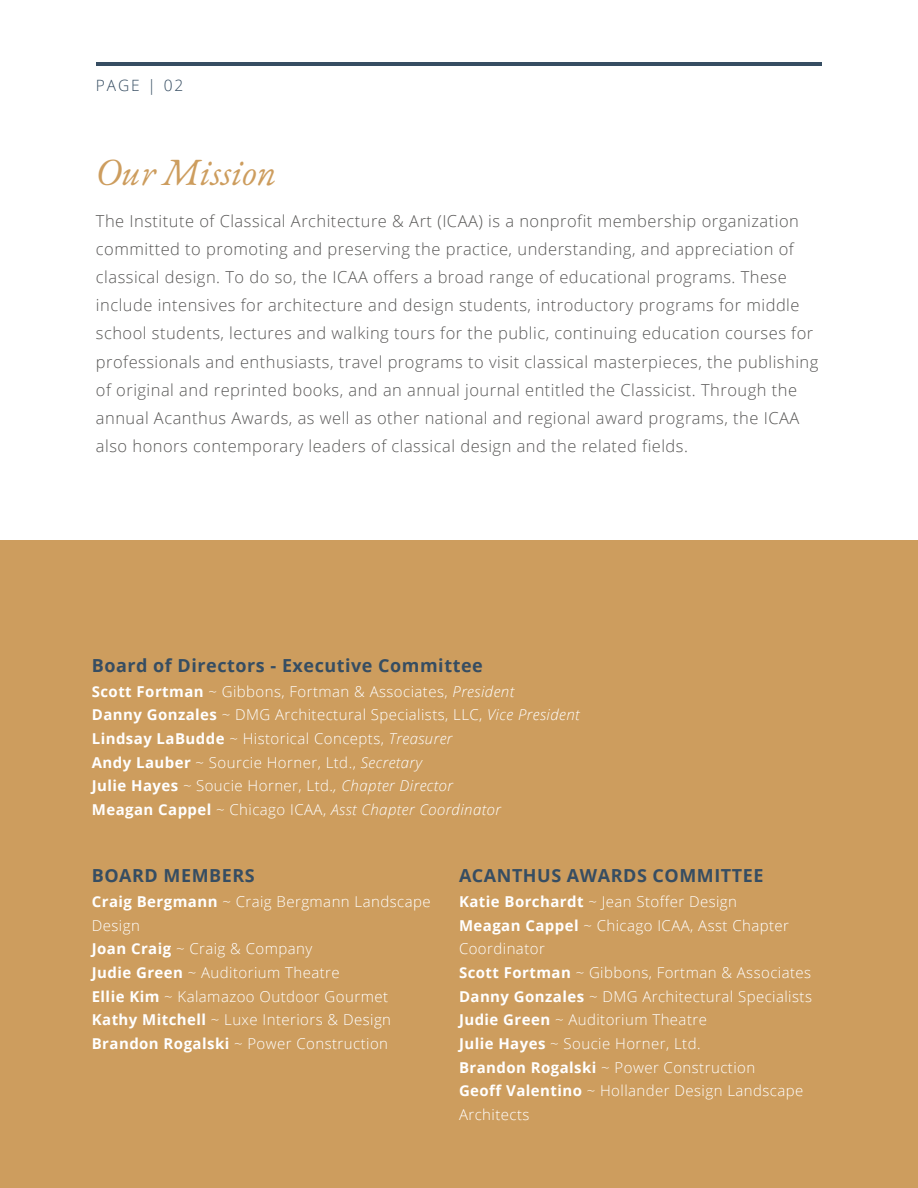
<style>
.page{position:relative;width:918px;height:1188px;background:#fff}
.page>*{position:absolute;margin:0;border:0;box-sizing:border-box;transform-origin:0 0}
.t1{font:italic 37.5px "EB Garamond";color:#cd9d5e}
.t2{font:700 18px "Open Sans";letter-spacing:.03em;color:#364d62}
.t3{font:300 16.5px/28.2px "Open Sans";letter-spacing:.03em;color:#585756}
.t4{font:300 15.6px "Open Sans";letter-spacing:.12em;color:#364d62}
.t5{font:300 15px/23.7px "Open Sans";letter-spacing:.03em;color:#fff}
.t6{font:italic 300 15px "Open Sans";letter-spacing:.03em;color:#fff}
.s1{font-weight:700}
.s2{font-style:italic}
.s3{font-weight:700;font-style:normal}
.s4{font-style:normal}
</style>
<div class="page">
<hr style="left:96px;top:62px;width:726px;height:4px;background:#364d62">
<div style="left:0;top:540px;width:918px;height:648px;background:#cd9d5e"></div>
<p class="t4" style="left:96px;top:74px;width:89px">PAGE | 02</p>
<p class="t1" style="left:96px;top:148px;width:182px">Our Mission</p>
<p class="t3" style="left:96px;top:206px;width:724px">The Institute of Classical Architecture &amp; Art (ICAA) is a nonprofit membership organization committed to promoting and preserving the practice, understanding, and appreciation of classical design. To do so, the ICAA offers a broad range of educational programs. These include intensives for architecture and design students, introductory programs for middle school students, lectures and walking tours for the public, continuing education courses for professionals and enthusiasts, travel programs to visit classical masterpieces, the publishing of original and reprinted books, and an annual journal entitled the Classicist. Through the annual Acanthus Awards, as well as other national and regional award programs, the ICAA also honors contemporary leaders of classical design and the related fields.</p>
<p class="t2" style="left:92px;top:653px;width:392px">Board of Directors - Executive Committee</p>
<p class="t5" style="left:92px;top:679px;width:424px"><span class="s1">Scott Fortman</span> ~ Gibbons, Fortman &amp; Associates, <span class="s2">President</span></p>
<p class="t5" style="left:92px;top:703px;width:489px"><span class="s1">Danny Gonzales</span> ~ DMG Architectural Specialists, LLC, <span class="s2">Vice President</span></p>
<p class="t5" style="left:92px;top:726px;width:362px"><span class="s1">Lindsay LaBudde</span> ~ Historical Concepts, <span class="s2">Treasurer</span></p>
<p class="t5" style="left:92px;top:750px;width:332px"><span class="s1">Andy Lauber</span> ~ Sourcie Horner, Ltd., <span class="s2">Secretary</span></p>
<p class="t6" style="left:92px;top:775px;width:363px"><span class="s3">Julie Hayes</span> ~ <span class="s4">Soucie Horner, Ltd.</span>, Chapter Director</p>
<p class="t6" style="left:92px;top:799px;width:411px"><span class="s3">Meagan Cappel</span> <span class="s4">~ Chicago ICAA,</span> Asst Chapter Coordinator</p>
<p class="t2" style="left:92px;top:863px;width:164px">BOARD MEMBERS</p>
<p class="t5" style="left:92px;top:889px;width:340px"><span class="s1">Craig Bergmann</span> ~ Craig Bergmann Landscape<br>Design</p>
<p class="t5" style="left:92px;top:937px;width:222px"><span class="s1">Joan Craig</span> ~ Craig &amp; Company</p>
<p class="t5" style="left:92px;top:960px;width:249px"><span class="s1">Judie Green</span> ~ Auditorium Theatre</p>
<p class="t5" style="left:92px;top:984px;width:298px"><span class="s1">Ellie Kim</span> ~ Kalamazoo Outdoor Gourmet</p>
<p class="t5" style="left:92px;top:1008px;width:301px"><span class="s1">Kathy Mitchell</span> ~ Luxe Interiors &amp; Design</p>
<p class="t5" style="left:92px;top:1031px;width:298px"><span class="s1">Brandon Rogalski</span> ~ Power Construction</p>
<p class="t2" style="left:459px;top:863px;width:306px">ACANTHUS AWARDS COMMITTEE</p>
<p class="t5" style="left:459px;top:889px;width:280px"><span class="s1">Katie Borchardt</span> ~ Jean Stoffer Design</p>
<p class="t5" style="left:459px;top:913px;width:332px"><span class="s1">Meagan Cappel</span> ~ Chicago ICAA, Asst Chapter<br>Coordinator</p>
<p class="t5" style="left:459px;top:960px;width:354px"><span class="s1">Scott Fortman</span> ~ Gibbons, Fortman &amp; Associates</p>
<p class="t5" style="left:459px;top:984px;width:355px"><span class="s1">Danny Gonzales</span> ~ DMG Architectural Specialists</p>
<p class="t5" style="left:459px;top:1008px;width:249px"><span class="s1">Judie Green</span> ~ Auditorium Theatre</p>
<p class="t5" style="left:459px;top:1031px;width:243px"><span class="s1">Julie Hayes</span> ~ Soucie Horner, Ltd.</p>
<p class="t5" style="left:459px;top:1055px;width:298px"><span class="s1">Brandon Rogalski</span> ~ Power Construction</p>
<p class="t5" style="left:459px;top:1078px;width:346px"><span class="s1">Geoff Valentino</span> ~ Hollander Design Landscape<br>Architects</p>
</div>
